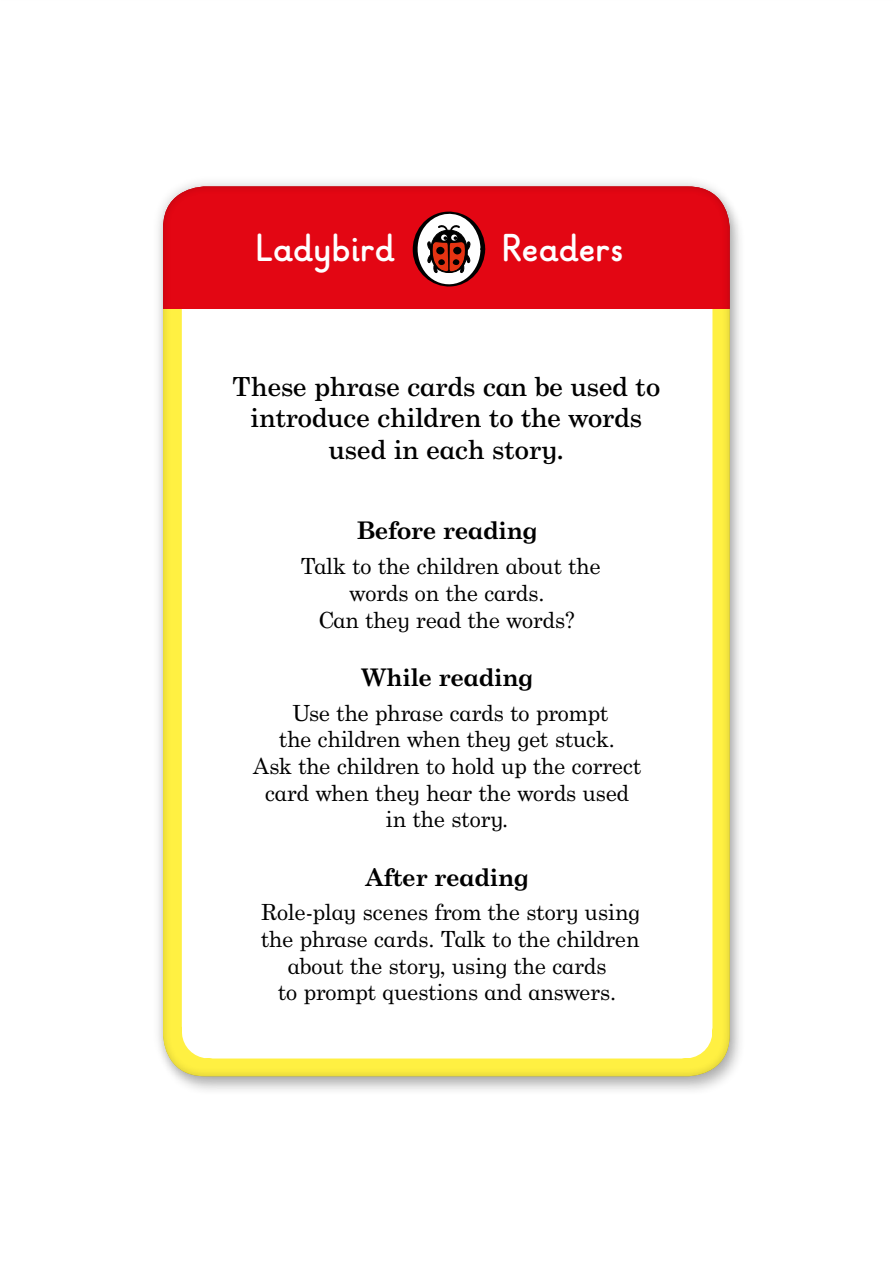
<style>
.page{position:relative;width:893px;height:1263px;background:#fff}
.page>*{position:absolute;margin:0;border:0;box-sizing:border-box;transform-origin:0 0}
.t1{font:700 39px "Ladybird Learning";color:#fff}
.t2{font:500 26.25px/31.5px "Century Schlbk Penguin Inf";color:#000;text-align:center}
.t3{font:700 24.3px "Century Schlbk Penguin Inf";color:#000}
.t4{font:22.2px/26.7px "Century Schlbk Penguin Inf";color:#000;text-align:center}
</style>
<div class="page">
<div style="left:0;top:0;width:893px;height:1263px;background:#000;opacity:.25"></div>
<h1 class="t1" style="left:255px;top:226px;width:141px">Ladybird</h1>
<h1 class="t1" style="left:502px;top:226px;width:123px">Readers</h1>
<p class="t2" style="left:233px;top:370px;width:429px">These phrase cards can be used to introduce children to the words used in each story.</p>
<p class="t3" style="left:357px;top:516px;width:182px">Before reading</p>
<p class="t4" style="left:301px;top:552px;width:301px">Talk to the children about the words on the cards.<br>Can they read the words?</p>
<p class="t3" style="left:361px;top:662px;width:173px">While reading</p>
<p class="t4" style="left:253px;top:699px;width:390px">Use the phrase cards to prompt<br>the children when they get stuck.<br>Ask the children to hold up the correct card when they hear the words used in the story.</p>
<p class="t3" style="left:365px;top:862px;width:165px">After reading</p>
<p class="t4" style="left:261px;top:898px;width:380px">Role-play scenes from the story using the phrase cards. Talk to the children about the story, using the cards<br>to prompt questions and answers.</p>
</div>
